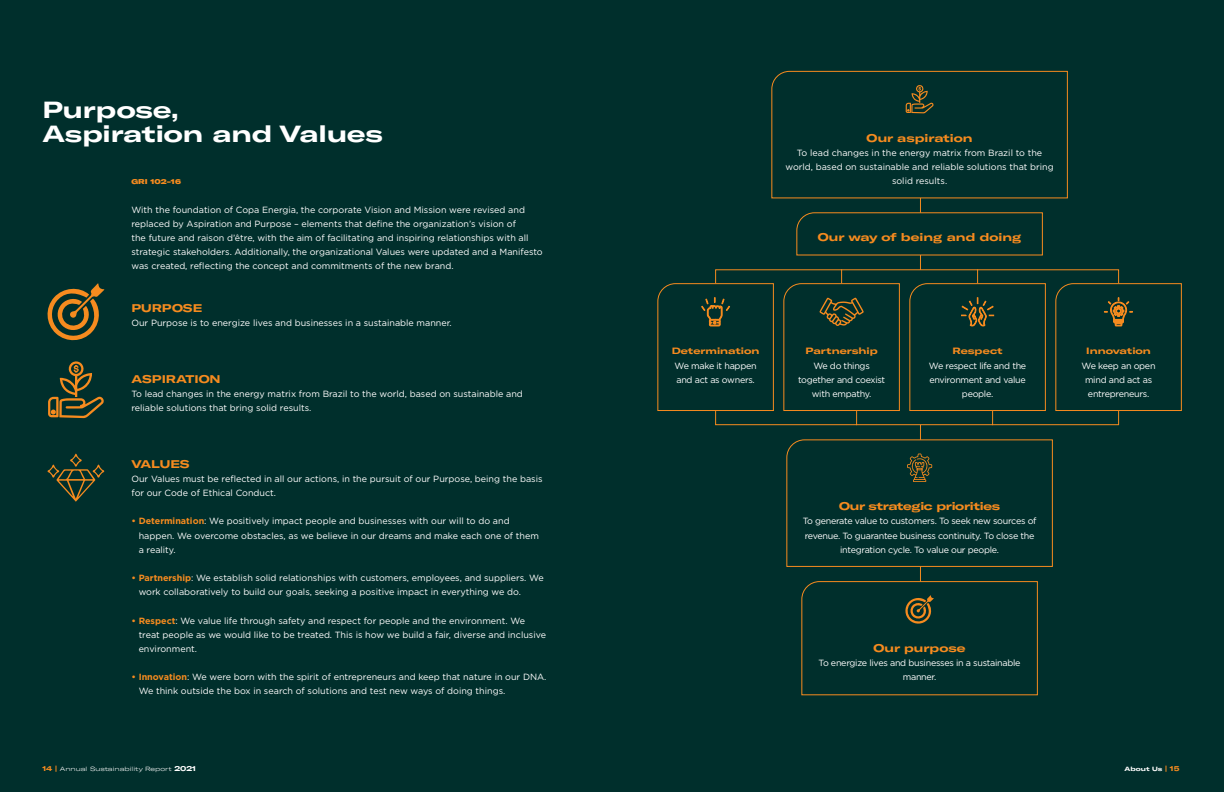
<style>
.page{position:relative;width:1224px;height:792px;background:#fff}
.page>*{position:absolute;margin:0;border:0;box-sizing:border-box;transform-origin:0 0}
.t1{font:700 expanded 23px/24.7px "GT America";color:#fff}
._01_-_Titulo{font:700 expanded 11px "GT America";color:#f68b1f}
._01_-_Titulo-2{font:700 expanded 11px "GT America";letter-spacing:-.03em;color:#f68b1f}
._03_-_Texto{font:9px/14.2px "Gotham";color:#fff}
._03_-_Texto-2{font:9px/14.2px "Gotham";letter-spacing:-.03em;color:#fff;text-align:center}
._02_-_Subtitulo{font:700 expanded 9px "GT America";color:#f68b1f}
._03_-_Texto-3{font:900 expanded 7px "GT America";color:#f68b1f}
.t2{font:300 expanded 6px "GT America";color:#fff}
.t3{font:700 expanded 6px "GT America";color:#fff}
.s1{font-weight:700;color:#f68b1f}
.s2{font-weight:700;font-size:7px;color:#f68b1f}
.s3{font-weight:900;font-size:7px;color:#f68b1f}
.s4{font-weight:700;font-size:7px}
.s5{font-size:7px;color:#f68b1f}
</style>
<div class="page">
<div style="left:0;top:0;width:612px;height:792px;background:#002f2c"></div>
<div style="left:612px;top:0;width:612px;height:792px;background:#002f2c"></div>
<hr style="left:920px;top:425px;width:1px;height:166px;background:#f68b1f">
<hr style="left:920px;top:160px;width:1px;height:109px;background:#f68b1f">
<div style="left:715px;top:411px;width:404px;height:14px;border:1px solid #f68b1f"></div>
<svg style="left:796px;top:212px;width:247px;height:44px"></svg>
<svg style="left:47px;top:283px;width:57px;height:58px"></svg>
<svg style="left:48px;top:361px;width:56px;height:57px"></svg>
<svg style="left:48px;top:454px;width:56px;height:48px"></svg>
<svg style="left:771px;top:70px;width:297px;height:129px"></svg>
<svg style="left:801px;top:581px;width:237px;height:115px"></svg>
<svg style="left:786px;top:439px;width:267px;height:128px"></svg>
<svg style="left:783px;top:270px;width:117px;height:155px"></svg>
<svg style="left:909px;top:270px;width:137px;height:155px"></svg>
<svg style="left:1055px;top:283px;width:127px;height:129px"></svg>
<svg style="left:657px;top:283px;width:117px;height:129px"></svg>
<p class="t1" style="left:43px;top:97px;width:342px">Purpose,<br>Aspiration and Values</p>
<p class="_03_-_Texto-3" style="left:131px;top:177px;width:51px">GRI 102-16</p>
<p class="_03_-_Texto" style="left:131px;top:202px;width:413px">With the foundation of Copa Energia, the corporate Vision and Mission were revised and replaced by Aspiration and Purpose – elements that define the organization’s vision of<br>the future and raison d’être, with the aim of facilitating and inspiring relationships with all strategic stakeholders. Additionally, the organizational Values were updated and a Manifesto was created, reflecting the concept and commitments of the new brand.</p>
<p class="_01_-_Titulo" style="left:131px;top:301px;width:72px">PURPOSE</p>
<p class="_03_-_Texto" style="left:131px;top:316px;width:322px">Our Purpose is to energize lives and businesses in a sustainable manner.</p>
<p class="_01_-_Titulo" style="left:131px;top:372px;width:91px">ASPIRATION</p>
<p class="_03_-_Texto" style="left:131px;top:386px;width:393px">To lead changes in the energy matrix from Brazil to the world, based on sustainable and reliable solutions that bring solid results.</p>
<p class="_01_-_Titulo" style="left:131px;top:457px;width:60px">VALUES</p>
<p class="_03_-_Texto" style="left:131px;top:471px;width:413px">Our Values must be reflected in all our actions, in the pursuit of our Purpose, being the basis for our Code of Ethical Conduct.</p>
<p class="_03_-_Texto" style="left:139px;top:514px;width:402px;text-indent:-7px"><span class="s1">• Determination</span>: We positively impact people and businesses with our will to do and happen. We overcome obstacles, as we believe in our dreams and make each one of them a reality.</p>
<p class="_03_-_Texto" style="left:139px;top:571px;width:407px;text-indent:-7px"><span class="s1">• Partnership</span>: We establish solid relationships with customers, employees, and suppliers. We work collaboratively to build our goals, seeking a positive impact in everything we do.</p>
<p class="_03_-_Texto" style="left:139px;top:613px;width:409px;text-indent:-7px"><span class="s1">• Respect</span>: We value life through safety and respect for people and the environment. We treat people as we would like to be treated. This is how we build a fair, diverse and inclusive environment.</p>
<p class="_03_-_Texto" style="left:139px;top:670px;width:409px;text-indent:-7px"><span class="s1">• Innovation</span>: We were born with the spirit of entrepreneurs and keep that nature in our DNA.<br>We think outside the box in search of solutions and test new ways of doing things.</p>
<p class="_01_-_Titulo" style="left:867px;top:131px;width:107px">Our aspiration</p>
<p class="_03_-_Texto" style="left:786px;top:145px;width:270px;text-align:center">To lead changes in the energy matrix from Brazil to the world, based on sustainable and reliable solutions that bring solid results.</p>
<p class="_01_-_Titulo" style="left:818px;top:230px;width:205px">Our way of being and doing</p>
<p class="_02_-_Subtitulo" style="left:672px;top:346px;width:89px">Determination</p>
<p class="_03_-_Texto-2" style="left:675px;top:358px;width:84px;text-align:left">We make it happen and act as owners.</p>
<p class="_02_-_Subtitulo" style="left:806px;top:346px;width:73px">Partnership</p>
<p class="_03_-_Texto-2" style="left:798px;top:358px;width:89px">We do things together and coexist with empathy.</p>
<p class="_02_-_Subtitulo" style="left:953px;top:346px;width:52px">Respect</p>
<p class="_03_-_Texto-2" style="left:929px;top:358px;width:99px">We respect life and the environment and value people.</p>
<p class="_01_-_Titulo-2" style="left:839px;top:499px;width:162px">Our strategic priorities</p>
<p class="_03_-_Texto-2" style="left:803px;top:514px;width:235px">To generate value to customers. To seek new sources of revenue. To guarantee business continuity. To close the integration cycle. To value our people.</p>
<p class="_01_-_Titulo" style="left:874px;top:641px;width:94px">Our purpose</p>
<p class="_03_-_Texto-2" style="left:819px;top:656px;width:204px">To energize lives and businesses in a sustainable manner.</p>
<p class="_02_-_Subtitulo" style="left:1086px;top:346px;width:66px">Innovation</p>
<p class="_03_-_Texto-2" style="left:1082px;top:358px;width:75px">We keep an open mind and act as entrepreneurs.</p>
<p class="t2" style="left:43px;top:765px;width:155px"><span class="s2">14</span> <span class="s3">|</span> Annual Sustainability Report <span class="s4">2021</span></p>
<p class="t3" style="left:1125px;top:765px;width:56px">About Us <span class="s3">|</span> <span class="s5">15</span></p>
</div>
